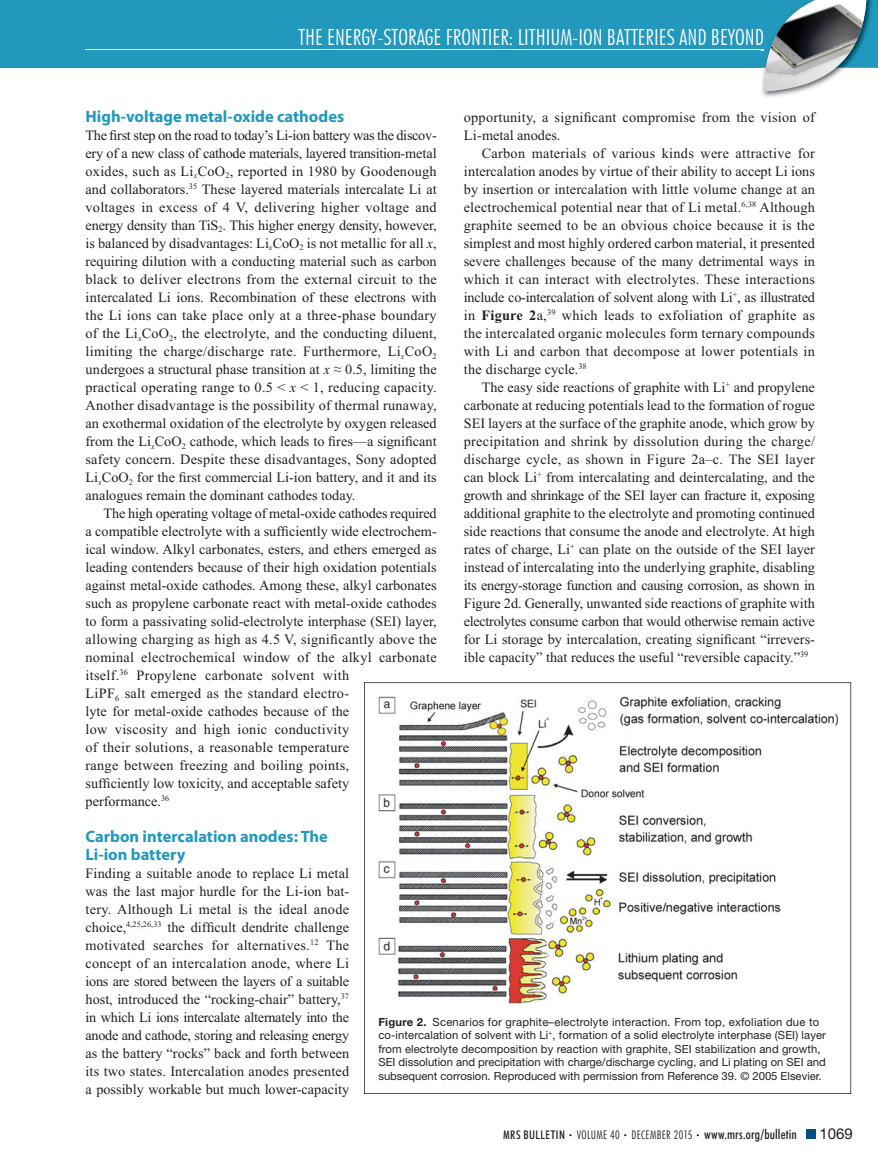
<style>
.page{position:relative;width:878px;height:1175px;background:#fff}
.page>*{position:absolute;margin:0;border:0;box-sizing:border-box;transform-origin:0 0}
.t1{font:300 condensed 22.5px "Futura BT";color:#fff}
.t2{font:700 16.5px/18px "Myriad Pro";color:#2198bc}
.t3{font:15px "Helvetica Neue LT Std";color:#231f20}
.t4{font:14.25px/18px "Times New Roman";color:#231f20;text-align:justify}
.t5{font:14.25px/18px "Times New Roman";letter-spacing:.02em;color:#231f20}
.t6{font:300 condensed 12px "Futura BT";letter-spacing:.025em;color:#231f20}
.t7{font:11.25px/13.5px "Helvetica Neue LT Std";letter-spacing:.01em;color:#231f20}
.s1{font-style:italic}
.s2{font-weight:700}
.s3{font-weight:500}
.s4{font-size:7.5px}
.s5{font-weight:500;font-size:13.5px}
</style>
<div class="page">
<div style="left:0;top:0;width:878px;height:68px;background:#2198bc"></div>
<hr style="left:86px;top:50px;width:678px;height:1px;background:#fff">
<div style="left:806px;top:1130px;width:9px;height:8px;background:#005080"></div>
<img style="left:762px;top:92px;width:38px;height:5px">
<img style="left:866px;top:0;width:7px;height:68px">
<svg style="left:761px;top:49px;width:3px;height:43px"></svg>
<img style="left:764px;top:0;width:102px;height:92px">
<svg style="left:364px;top:682px;width:487px;height:412px"></svg>
<h1 class="t1" style="left:298px;top:29px;width:467px">THE ENERGY-STORAGE FRONTIER: LITHIUM-ION BATTERIES AND BEYOND</h1>
<p class="t2" style="left:86px;top:109px;width:260px">High-voltage metal-oxide cathodes</p>
<p class="t4" style="left:85px;top:127px;width:353px">The first step on the road to today’s Li-ion battery was the discov&shy;ery of a new class of cathode materials, layered transition-metal oxides, such as Li <sub>x</sub> CoO <sub>2</sub> , reported in 1980 by Goodenough and collaborators. <sup>35</sup> These layered materials intercalate Li at voltages in excess of 4 V, delivering higher voltage and energy density than TiS <sub>2</sub> . This higher energy density, however, is balanced by disadvantages: Li <sub>x</sub> CoO <sub>2</sub> is not metallic for all <span class="s1">x</span> , requiring dilution with a conducting material such as carbon black to deliver electrons from the external circuit to the intercalated Li ions. Recombination of these electrons with the Li ions can take place only at a three-phase boundary of the Li <sub>x</sub> CoO <sub>2</sub> , the electrolyte, and the conducting diluent, limiting the charge/discharge rate. Furthermore, Li <sub>x</sub> CoO <sub>2 </sub>undergoes a structural phase transition at <span class="s1">x</span> ≈ 0.5, limiting the practical operating range to 0.5 &lt; <span class="s1">x</span> &lt; 1, reducing capacity.<br>Another disadvantage is the possibility of thermal runaway, an exothermal oxidation of the electrolyte by oxygen released from the Li <sub>x</sub> CoO <sub>2</sub> cathode, which leads to fires—a significant safety concern. Despite these disadvantages, Sony adopted Li <sub>x</sub> CoO <sub>2</sub> for the first commercial Li-ion battery, and it and its analogues remain the dominant cathodes today.</p>
<p class="t4" style="left:85px;top:505px;width:353px;text-align:left;text-indent:18px">The high operating voltage of metal-oxide cathodes required a compatible electrolyte with a sufficiently wide electrochem&shy;ical window. Alkyl carbonates, esters, and ethers emerged as leading contenders because of their high oxidation potentials against metal-oxide cathodes. Among these, alkyl carbonates such as propylene carbonate react with metal-oxide cathodes to form a passivating solid-electrolyte interphase (SEI) layer, allowing charging as high as 4.5 V, significantly above the nominal electrochemical window of the alkyl carbonate itself. <sup>36</sup> Propylene carbonate solvent with<br>LiPF <sub>6</sub> salt emerged as the standard electro-<br>lyte for metal-oxide cathodes because of the<br>low viscosity and high ionic conductivity<br>of their solutions, a reasonable temperature<br>range between freezing and boiling points,<br>sufficiently low toxicity, and acceptable safety<br>performance. <sup>36</sup></p>
<p class="t2" style="left:86px;top:829px;width:244px">Carbon intercalation anodes: The<br>Li-ion battery</p>
<p class="t4" style="left:85px;top:865px;width:265px">Finding a suitable anode to replace Li metal was the last major hurdle for the Li-ion bat&shy;tery. Although Li metal is the ideal anode choice, <sup>4</sup> <sup>,</sup> <sup>25</sup> <sup>,</sup> <sup>26</sup> <sup>,</sup> <sup>33</sup> the difficult dendrite challenge motivated searches for alternatives. <sup>12</sup> The concept of an intercalation anode, where Li ions are stored between the layers of a suitable host, introduced the “rocking-chair” battery, <sup>37 </sup>in which Li ions intercalate alternately into the anode and cathode, storing and releasing energy as the battery “rocks” back and forth between its two states. Intercalation anodes presented a possibly workable but much lower-capacity</p>
<p class="t5" style="left:463px;top:109px;width:353px">opportunity, a significant compromise from the vision of<br>Li-metal anodes.</p>
<p class="t4" style="left:463px;top:145px;width:353px;text-indent:18px">Carbon materials of various kinds were attractive for intercalation anodes by virtue of their ability to accept Li ions by insertion or intercalation with little volume change at an electrochemical potential near that of Li metal. <sup>6</sup> <sup>,</sup> <sup>38</sup> Although graphite seemed to be an obvious choice because it is the simplest and most highly ordered carbon material, it presented severe challenges because of the many detrimental ways in which it can interact with electrolytes. These interactions include co-intercalation of solvent along with Li <sup>+</sup> , as illustrated in <span class="s2">Figure 2</span> a, <sup>39</sup> which leads to exfoliation of graphite as the intercalated organic molecules form ternary compounds with Li and carbon that decompose at lower potentials in the discharge cycle. <sup>38</sup></p>
<p class="t4" style="left:463px;top:379px;width:353px;text-indent:18px">The easy side reactions of graphite with Li <sup>+</sup> and propylene carbonate at reducing potentials lead to the formation of rogue SEI layers at the surface of the graphite anode, which grow by precipitation and shrink by dissolution during the charge/ discharge cycle, as shown in Figure 2a–c . The SEI layer can block Li <sup>+</sup> from intercalating and deintercalating, and the growth and shrinkage of the SEI layer can fracture it, exposing additional graphite to the electrolyte and promoting continued side reactions that consume the anode and electrolyte. At high rates of charge, Li <sup>+</sup> can plate on the outside of the SEI layer instead of intercalating into the underlying graphite, disabling its energy-storage function and causing corrosion, as shown in Figure 2d . Generally, unwanted side reactions of graphite with electrolytes consume carbon that would otherwise remain active for Li storage by intercalation, creating significant “irrevers&shy;ible capacity” that reduces the useful “reversible capacity.” <sup>39</sup></p>
<p class="t7" style="left:378px;top:1016px;width:449px"><span class="s2">Figure 2.</span> Scenarios for graphite–electrolyte interaction. From top, exfoliation due to co-intercalation of solvent with Li <sup>+</sup>, formation of a solid electrolyte interphase (SEI) layer from electrolyte decomposition by reaction with graphite, SEI stabilization and growth, SEI dissolution and precipitation with charge/discharge cycling, and Li plating on SEI and subsequent corrosion. Reproduced with permission from Reference 39. © 2005 Elsevier.</p>
<p class="t6" style="left:503px;top:1130px;width:295px"><span class="s3">MRS BULLETIN</span> <span class="s4">•</span> VOLUME 40 <span class="s4">•</span> DECEMBER 2015 <span class="s4">•</span> <span class="s5">www.mrs.org/bulletin</span></p>
<p class="t3" style="left:819px;top:1128px;width:35px">1069</p>
</div>
